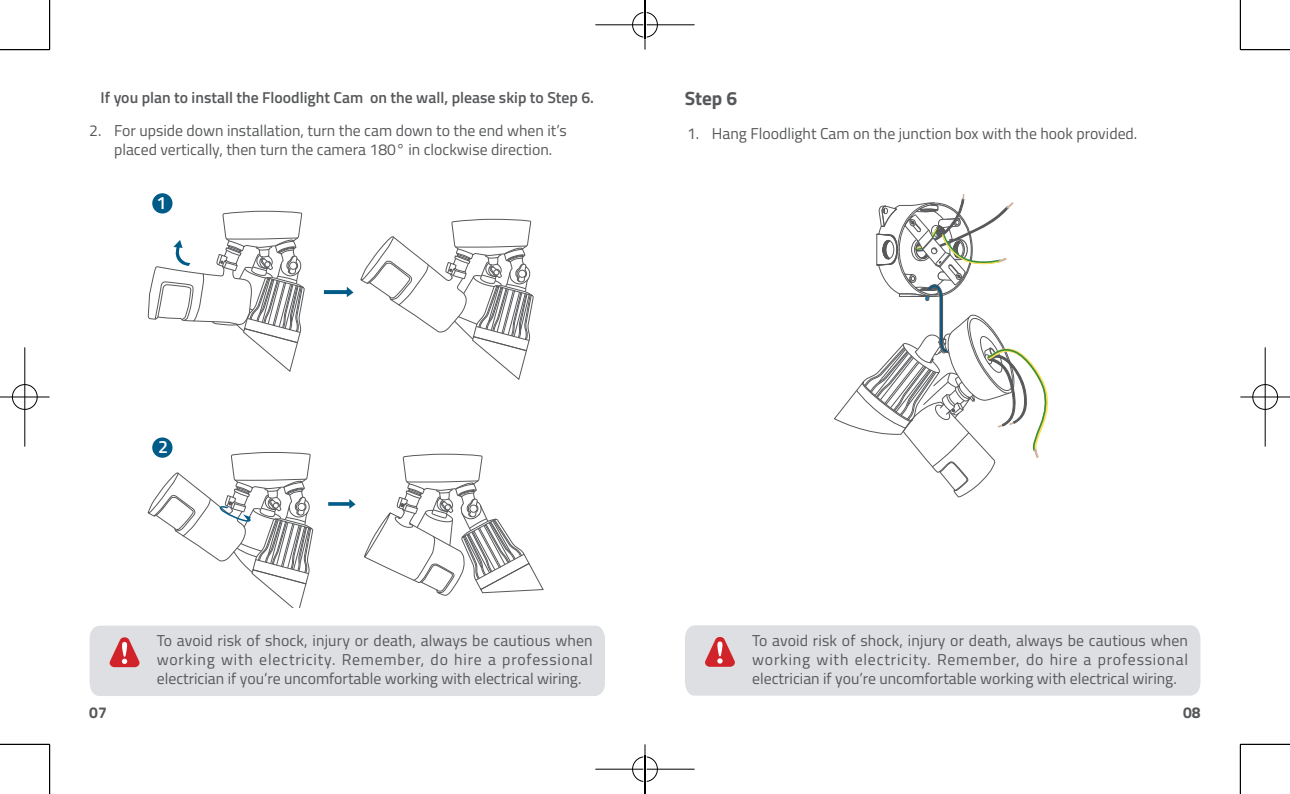
<style>
.page{position:relative;width:1290px;height:794px;background:#fff}
.page>*{position:absolute;margin:0;border:0;box-sizing:border-box;transform-origin:0 0}
.Primary_Title-2{font:700 19.25px "Titillium Web";color:#57585a}
.t1{font:600 17.85px "Titillium Web";color:#fff}
.primary_text{font:15.75px/18.9px "Titillium Web";color:#57585a;text-align:justify}
.text-项目编号-数字{font:600 15.75px "Titillium Web";color:#57585a}
.t2{font:700 15.75px "Titillium Web";color:#57585a}
</style>
<div class="page">
<svg style="left:833px;top:194px;width:216px;height:304px"></svg>
<div style="left:685px;top:625px;width:515px;height:70px;background:#dedfe2"></div>
<svg style="left:328px;top:499px;width:27px;height:10px"></svg>
<svg style="left:324px;top:287px;width:29px;height:10px"></svg>
<div style="left:152px;top:193px;width:20px;height:20px;background:#005b88;border-radius:50%"></div>
<div style="left:152px;top:437px;width:20px;height:21px;background:#005b88;border-radius:50%"></div>
<svg style="left:147px;top:451px;width:167px;height:156px"></svg>
<svg style="left:147px;top:210px;width:158px;height:162px"></svg>
<svg style="left:360px;top:218px;width:174px;height:162px"></svg>
<svg style="left:364px;top:453px;width:180px;height:143px"></svg>
<div style="left:90px;top:625px;width:515px;height:71px;background:#dedfe2"></div>
<hr style="left:0;top:49px;width:50px;height:1px;background:#000">
<hr style="left:1240px;top:49px;width:50px;height:1px;background:#000">
<hr style="left:0;top:744px;width:50px;height:1px;background:#000">
<hr style="left:1240px;top:744px;width:50px;height:1px;background:#000">
<hr style="left:49px;top:0;width:1px;height:50px;background:#000">
<hr style="left:49px;top:744px;width:1px;height:50px;background:#000">
<hr style="left:1240px;top:0;width:1px;height:50px;background:#000">
<hr style="left:1240px;top:744px;width:1px;height:50px;background:#000">
<div style="left:631px;top:11px;width:28px;height:27px;border:2px solid #fff;border-radius:50%"></div>
<hr style="left:595px;top:24px;width:99px;height:2px;background:#fff">
<div style="left:632px;top:12px;width:26px;height:25px;border:1px solid #000;border-radius:50%"></div>
<hr style="left:595px;top:25px;width:99px;height:1px;background:#000">
<hr style="left:645px;top:0;width:1px;height:50px;background:#000">
<div style="left:631px;top:755px;width:28px;height:28px;border:2px solid #fff;border-radius:50%"></div>
<hr style="left:595px;top:768px;width:99px;height:2px;background:#fff">
<div style="left:632px;top:756px;width:26px;height:26px;border:1px solid #000;border-radius:50%"></div>
<hr style="left:595px;top:769px;width:99px;height:1px;background:#000">
<hr style="left:645px;top:744px;width:1px;height:50px;background:#000">
<div style="left:11px;top:383px;width:27px;height:27px;border:2px solid #fff;border-radius:50%"></div>
<hr style="left:0;top:396px;width:50px;height:2px;background:#fff">
<hr style="left:24px;top:347px;width:2px;height:99px;background:#fff">
<div style="left:12px;top:384px;width:25px;height:25px;border:1px solid #000;border-radius:50%"></div>
<hr style="left:0;top:397px;width:50px;height:1px;background:#000">
<hr style="left:25px;top:347px;width:1px;height:99px;background:#000">
<div style="left:1251px;top:383px;width:28px;height:27px;border:2px solid #fff;border-radius:50%"></div>
<hr style="left:1240px;top:396px;width:50px;height:2px;background:#fff">
<hr style="left:1264px;top:347px;width:2px;height:99px;background:#fff">
<div style="left:1252px;top:384px;width:26px;height:25px;border:1px solid #000;border-radius:50%"></div>
<hr style="left:1240px;top:397px;width:50px;height:1px;background:#000">
<hr style="left:1265px;top:347px;width:1px;height:99px;background:#000">
<hr style="left:644px;top:2px;width:2px;height:37px;background:#fff">
<hr style="left:644px;top:755px;width:2px;height:37px;background:#fff">
<hr style="left:645px;top:2px;width:1px;height:37px;background:#000">
<hr style="left:645px;top:755px;width:1px;height:37px;background:#000">
<p class="text-项目编号-数字" style="left:101px;top:85px;width:495px">If you plan to install the Floodlight Cam on the wall, please skip to Step 6.</p>
<p class="primary_text" style="left:114px;top:121px;width:454px;text-indent:-25px">2. For upside down installation, turn the cam down to the end when it’s placed vertically, then turn the camera 180° in clockwise direction.</p>
<p class="t1" style="left:157px;top:189px;width:11px">1</p>
<p class="Primary_Title-2" style="left:685px;top:84px;width:54px">Step 6</p>
<p class="primary_text" style="left:687px;top:124px;width:452px">1. Hang Floodlight Cam on the junction box with the hook provided.</p>
<p class="t1" style="left:158px;top:434px;width:11px">2</p>
<p class="primary_text" style="left:157px;top:630px;width:437px">To avoid risk of shock, injury or death, always be cautious when working with electricity. Remember, do hire a professional electrician if you’re uncomfortable working with electrical wiring.</p>
<p class="primary_text" style="left:752px;top:630px;width:437px">To avoid risk of shock, injury or death, always be cautious when working with electricity. Remember, do hire a professional electrician if you’re uncomfortable working with electrical wiring.</p>
<p class="t2" style="left:89px;top:700px;width:19px">07</p>
<p class="t2" style="left:1183px;top:700px;width:19px">08</p>
</div>
